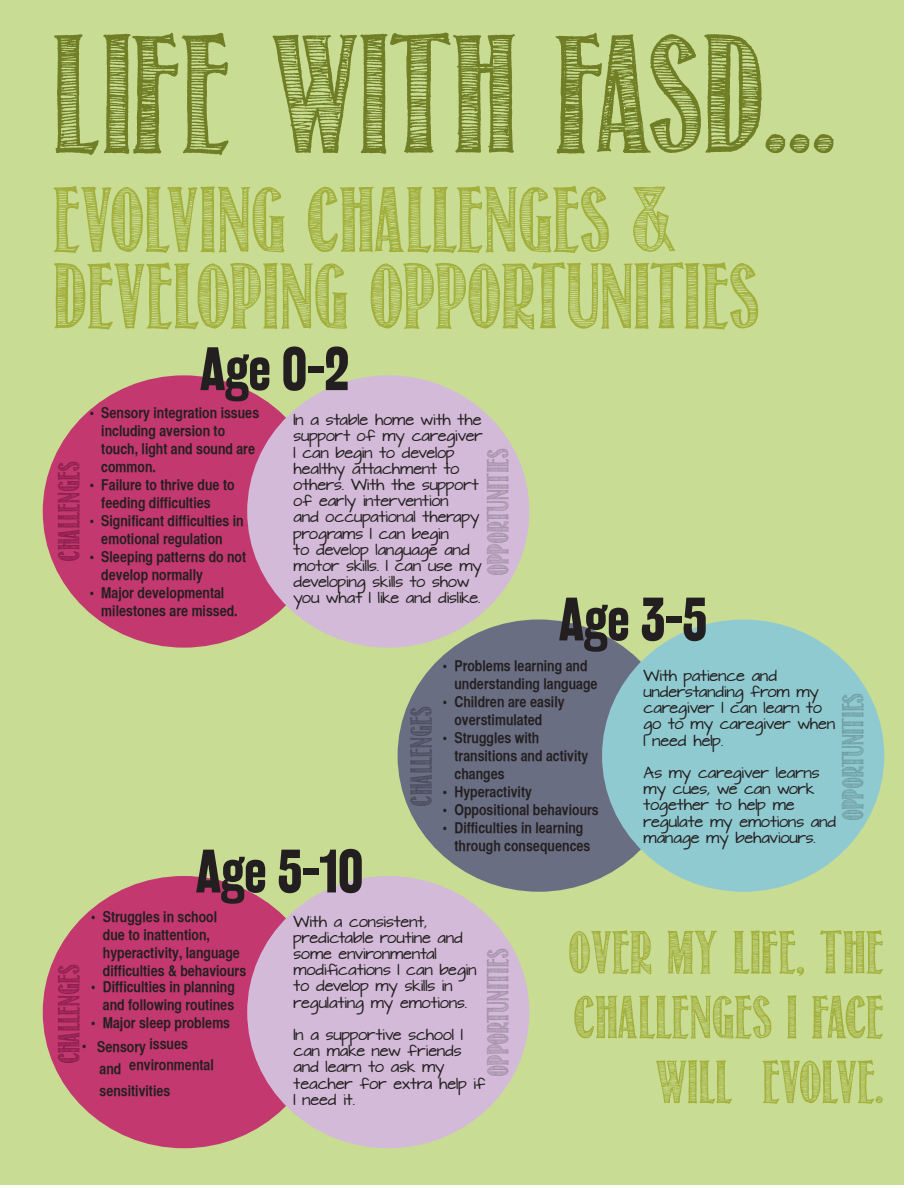
<style>
.page{position:relative;width:918px;height:1188px;background:#fff}
.page>*{position:absolute;margin:0;border:0;box-sizing:border-box;transform-origin:0 0}
.t1{font:150px "Return To Sender";color:#707e26}
.t2{font:82.5px "Return To Sender";color:#a2af3b}
.t3{font:54px/64.8px "Return To Sender";color:#a2af3b;text-align:right}
.t4{font:700 54px "Rakesly Rg";color:#231f20}
.t5{font:27px "Return To Sender";color:#9e8ca3}
.t6{font:27px "Return To Sender";color:#841b4a}
.t7{font:27px "Return To Sender";color:#6b999e}
.t8{font:27px "Return To Sender";color:#454a59}
.t9{font:15px/18px "Helvetica CY Bold";color:#231f20}
.t10{font:13.5px/16.2px "Architects Daughter";color:#231f20}
</style>
<div class="page">
<div style="left:0;top:0;width:904px;height:1185px;background:#c8dc93"></div>
<div style="left:43px;top:375px;width:282px;height:273px;background:#c2386f;border-radius:50%"></div>
<div style="left:247px;top:375px;width:282px;height:273px;background:#d3bad8;border-radius:50%"></div>
<div style="left:43px;top:876px;width:282px;height:272px;background:#c2386f;border-radius:50%"></div>
<div style="left:247px;top:876px;width:282px;height:272px;background:#d3bad8;border-radius:50%"></div>
<div style="left:398px;top:620px;width:282px;height:272px;background:#6a6e82;border-radius:50%"></div>
<div style="left:602px;top:620px;width:282px;height:272px;background:#90cad1;border-radius:50%"></div>
<p class="t1" style="left:54px;top:14px;width:786px">LIFE WITH FASD...</p>
<p class="t2" style="left:54px;top:175px;width:624px">EVOLVING CHALLENGES &amp;</p>
<p class="t2" style="left:54px;top:252px;width:708px">DEVELOPING OPPORTUNITIES</p>
<p class="t6" style="left:55px;top:561px;width:101px;rotate:-90deg">CHALLENGES</p>
<p class="t4" style="left:200px;top:337px;width:151px">Age 0-2</p>
<p class="t9" style="left:101px;top:403px;width:159px;text-indent:-12px">• Sensory integration issues including aversion to touch, light and sound are common.</p>
<p class="t9" style="left:101px;top:475px;width:135px;text-indent:-12px">• Failure to thrive due to feeding difficulties</p>
<p class="t9" style="left:101px;top:511px;width:144px;text-indent:-12px">• Significant difficulties in emotional regulation</p>
<p class="t9" style="left:101px;top:547px;width:146px;text-indent:-12px">• Sleeping patterns do not develop normally</p>
<p class="t9" style="left:101px;top:583px;width:138px;text-indent:-12px">• Major developmental milestones are missed.</p>
<p class="t10" style="left:294px;top:413px;width:191px">In a stable home with the support of my caregiver<br>I can begin to develop healthy attachment to others. With the support of early intervention<br>and occupational therapy programs I can begin<br>to develop language and motor skills. I can use my developing skills to show you what I like and dislike.</p>
<p class="t5" style="left:484px;top:575px;width:129px;rotate:-90deg">OPPORTUNITIES</p>
<p class="t4" style="left:559px;top:587px;width:150px">Age 3-5</p>
<p class="t4" style="left:196px;top:839px;width:169px">Age 5-10</p>
<p class="t8" style="left:407px;top:806px;width:101px;rotate:-90deg">CHALLENGES</p>
<p class="t9" style="left:454px;top:657px;width:145px;text-indent:-12px">• Problems learning and understanding language</p>
<p class="t9" style="left:454px;top:693px;width:112px;text-indent:-12px">• Children are easily overstimulated</p>
<p class="t9" style="left:454px;top:729px;width:135px;text-indent:-12px">• Struggles with transitions and activity changes</p>
<p class="t9" style="left:443px;top:783px;width:91px">• Hyperactivity</p>
<p class="t9" style="left:443px;top:801px;width:157px">• Oppositional behaviours</p>
<p class="t9" style="left:454px;top:819px;width:137px;text-indent:-12px">• Difficulties in learning through consequences</p>
<p class="t10" style="left:644px;top:669px;width:193px">With patience and understanding from my caregiver I can learn to go to my caregiver when<br>I need help.</p>
<p class="t10" style="left:644px;top:766px;width:194px">As my caregiver learns my cues, we can work together to help me regulate my emotions and manage my behaviours.</p>
<p class="t7" style="left:838px;top:820px;width:129px;rotate:-90deg">OPPORTUNITIES</p>
<p class="t9" style="left:103px;top:907px;width:145px;text-indent:-12px">• Struggles in school<br>due to inattention, hyperactivity, language difficulties &amp; behaviours</p>
<p class="t9" style="left:91px;top:978px;width:145px;text-align:right">• Difficulties in planning and following routines</p>
<p class="t9" style="left:91px;top:1014px;width:140px">• Major sleep problems</p>
<p class="t9" style="left:100px;top:1036px;width:116px;line-height:18.6px;text-indent:-17px">• Sensory issues<br>and environmental</p>
<p class="t9" style="left:100px;top:1081px;width:72px">sensitivities</p>
<p class="t6" style="left:55px;top:1063px;width:101px;rotate:-90deg">CHALLENGES</p>
<p class="t10" style="left:294px;top:914px;width:184px">With a consistent, predictable routine and some environmental modifications I can begin to develop my skills in regulating my emotions.</p>
<p class="t10" style="left:294px;top:1028px;width:194px">In a supportive school I can make new friends and learn to ask my teacher for extra help if<br>I need it.</p>
<p class="t5" style="left:484px;top:1076px;width:129px;rotate:-90deg">OPPORTUNITIES</p>
<p class="t3" style="left:569px;top:922px;width:317px">OVER MY LIFE, THE<br>CHALLENGES I FACE<br>WILL EVOLVE.</p>
</div>
